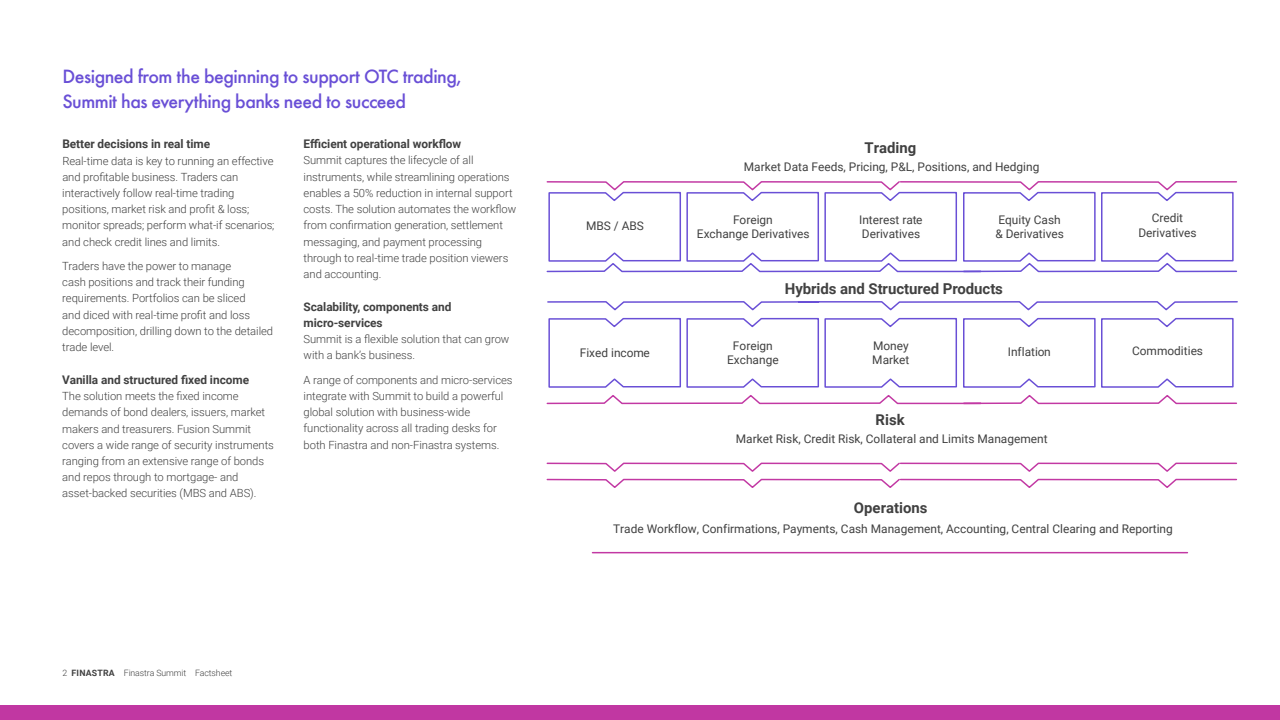
<style>
.page{position:relative;width:1280px;height:720px;background:#fff}
.page>*{position:absolute;margin:0;border:0;box-sizing:border-box;transform-origin:0 0}
.t1{font:500 20px/24.4px "Futura EF";letter-spacing:-.025em;color:#694fd6}
.t2{font:700 15px "Roboto";letter-spacing:-.005em;color:#414141}
.t3{font:700 14.88px "Roboto";color:#404040}
.t4{font:11.88px/14.2px "Roboto";color:#404040;text-align:center}
.t5{font:700 11.88px/16.2px "Roboto";letter-spacing:-.005em;color:#414141}
.t6{font:700 11.88px "Roboto";letter-spacing:-.005em;color:#404040}
.t7{font:300 11.25px/16.2px "Roboto";letter-spacing:-.005em;color:#414141}
.t8{font:300 11.25px/16.2px "Roboto";letter-spacing:-.005em;color:#404040}
.t9{font:300 8.75px "Roboto";letter-spacing:-.01em;color:#414141}
.s1{font-weight:700}
</style>
<div class="page">
<div style="left:0;top:705px;width:1280px;height:15px;background:#c137a2"></div>
<svg style="left:546px;top:181px;width:692px;height:307px"></svg>
<svg style="left:546px;top:394px;width:692px;height:11px"></svg>
<svg style="left:546px;top:273px;width:692px;height:39px"></svg>
<svg style="left:546px;top:191px;width:692px;height:82px"></svg>
<svg style="left:548px;top:317px;width:686px;height:71px"></svg>
<hr style="left:592px;top:552px;width:595px;height:1px;background:#c238a3">
<h1 class="t1" style="left:62px;top:64px;width:401px">Designed from the beginning to support OTC trading,<br>Summit has everything banks need to succeed</h1>
<p class="t5" style="left:304px;top:135px;width:159px">Efficient operational workflow</p>
<p class="t7" style="left:304px;top:152px;width:214px">Summit captures the lifecycle of all instruments, while streamlining operations enables a 50% reduction in internal support costs. The solution automates the workflow from confirmation generation, settlement messaging, and payment processing through to real-time trade position viewers and accounting.</p>
<p class="t5" style="left:304px;top:298px;width:149px">Scalability, components and micro-services</p>
<p class="t7" style="left:304px;top:331px;width:207px">Summit is a flexible solution that can grow with a bank’s business.</p>
<p class="t7" style="left:304px;top:371px;width:210px">A range of components and micro-services integrate with Summit to build a powerful global solution with business-wide functionality across all trading desks for both Finastra and non-Finastra systems.</p>
<p class="t6" style="left:62px;top:136px;width:149px">Better decisions in real time</p>
<p class="t8" style="left:62px;top:152px;width:214px">Real-time data is key to running an effective and profitable business. Traders can interactively follow real-time trading positions, market risk and profit &amp; loss; monitor spreads; perform what‑if scenarios; and check credit lines and limits.</p>
<p class="t8" style="left:62px;top:257px;width:212px">Traders have the power to manage<br>cash positions and track their funding requirements. Portfolios can be sliced<br>and diced with real‑time profit and loss decomposition, drilling down to the detailed trade level.</p>
<p class="t5" style="left:62px;top:371px;width:188px">Vanilla and structured fixed income</p>
<p class="t7" style="left:62px;top:388px;width:213px">The solution meets the fixed income demands of bond dealers, issuers, market makers and treasurers. Fusion Summit covers a wide range of security instruments ranging from an extensive range of bonds and repos through to mortgage- and asset-backed securities (MBS and ABS).</p>
<p class="t9" style="left:62px;top:667px;width:171px">2 <span class="s1">FINASTRA</span> Finastra Summit Factsheet</p>
<h3 class="t3" style="left:865px;top:137px;width:53px">Trading</h3>
<p class="t4" style="left:744px;top:159px;width:297px">Market Data Feeds, Pricing, P&amp;L, Positions, and Hedging</p>
<p class="t4" style="left:586px;top:219px;width:59px">MBS / ABS</p>
<p class="t4" style="left:697px;top:212px;width:114px">Foreign<br>Exchange Derivatives</p>
<p class="t4" style="left:859px;top:212px;width:65px;text-align:left">Interest rate<br>Derivatives</p>
<p class="t4" style="left:995px;top:212px;width:70px;text-align:left">Equity Cash &amp; Derivatives</p>
<p class="t4" style="left:1139px;top:211px;width:60px">Credit<br>Derivatives</p>
<h2 class="t2" style="left:785px;top:279px;width:220px">Hybrids and Structured Products</h2>
<p class="t4" style="left:580px;top:345px;width:71px">Fixed income</p>
<p class="t4" style="left:727px;top:338px;width:53px">Foreign<br>Exchange</p>
<p class="t4" style="left:872px;top:338px;width:39px;text-align:left">Money<br>Market</p>
<p class="t4" style="left:1008px;top:344px;width:44px">Inflation</p>
<p class="t4" style="left:1132px;top:344px;width:73px">Commodities</p>
<h3 class="t3" style="left:876px;top:410px;width:31px">Risk</h3>
<p class="t4" style="left:736px;top:432px;width:313px">Market Risk, Credit Risk, Collateral and Limits Management</p>
<h3 class="t3" style="left:854px;top:497px;width:75px">Operations</h3>
<p class="t4" style="left:613px;top:522px;width:561px">Trade Workflow, Confirmations, Payments, Cash Management, Accounting, Central Clearing and Reporting</p>
</div>
